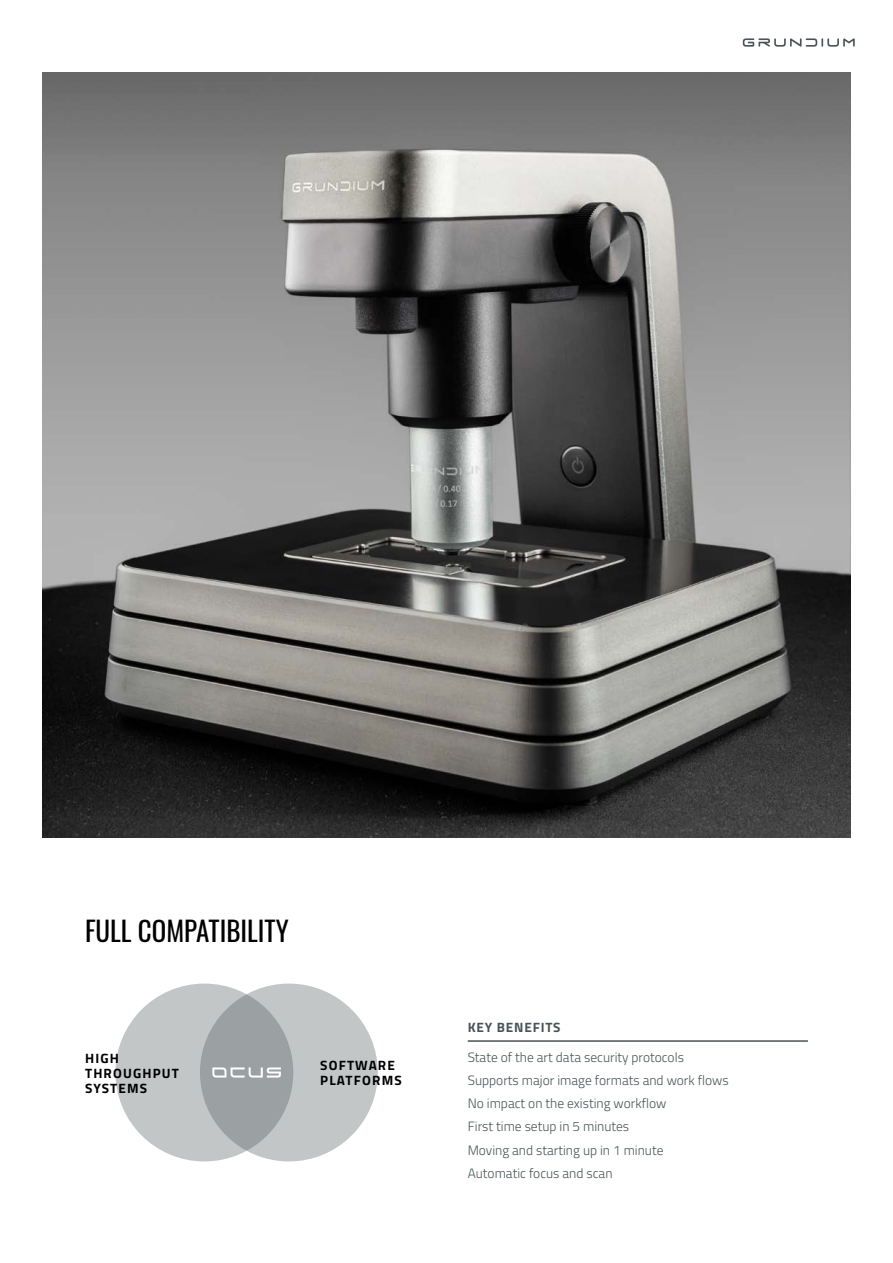
<style>
.page{position:relative;width:893px;height:1263px;background:#fff}
.page>*{position:absolute;margin:0;border:0;box-sizing:border-box;transform-origin:0 0}
.t1{font:27px "Oswald";color:#000}
.t2{font:300 13.5px/23.2px "Titillium";color:#4a5357}
.t3{font:700 13.5px/15px "Titillium";letter-spacing:.085em;color:#000}
.t4{font:700 13.5px "Titillium";letter-spacing:.06em;color:#4a5357}
</style>
<div class="page">
<img style="left:43px;top:72px;width:807px;height:765px">
<svg style="left:743px;top:38px;width:112px;height:9px"></svg>
<hr style="left:468px;top:1040px;width:340px;height:2px;background:#4a5357">
<div style="left:115px;top:983px;width:178px;height:178px;background:#c3c6c7;border-radius:50%"></div>
<svg style="left:200px;top:983px;width:178px;height:178px;background:#b3b6b8"></svg>
<svg style="left:212px;top:1067px;width:69px;height:10px"></svg>
<h1 class="t1" style="left:85px;top:907px;width:205px">FULL COMPATIBILITY</h1>
<p class="t3" style="left:85px;top:1050px;width:95px">HIGH<br>THROUGHPUT<br>SYSTEMS</p>
<p class="t3" style="left:320px;top:1057px;width:83px">SOFTWARE<br>PLATFORMS</p>
<p class="t4" style="left:468px;top:1017px;width:94px">KEY BENEFITS</p>
<p class="t2" style="left:468px;top:1045px;width:262px">State of the art data security protocols Supports major image formats and work flows No impact on the existing workflow<br>First time setup in 5 minutes<br>Moving and starting up in 1 minute<br>Automatic focus and scan</p>
</div>
